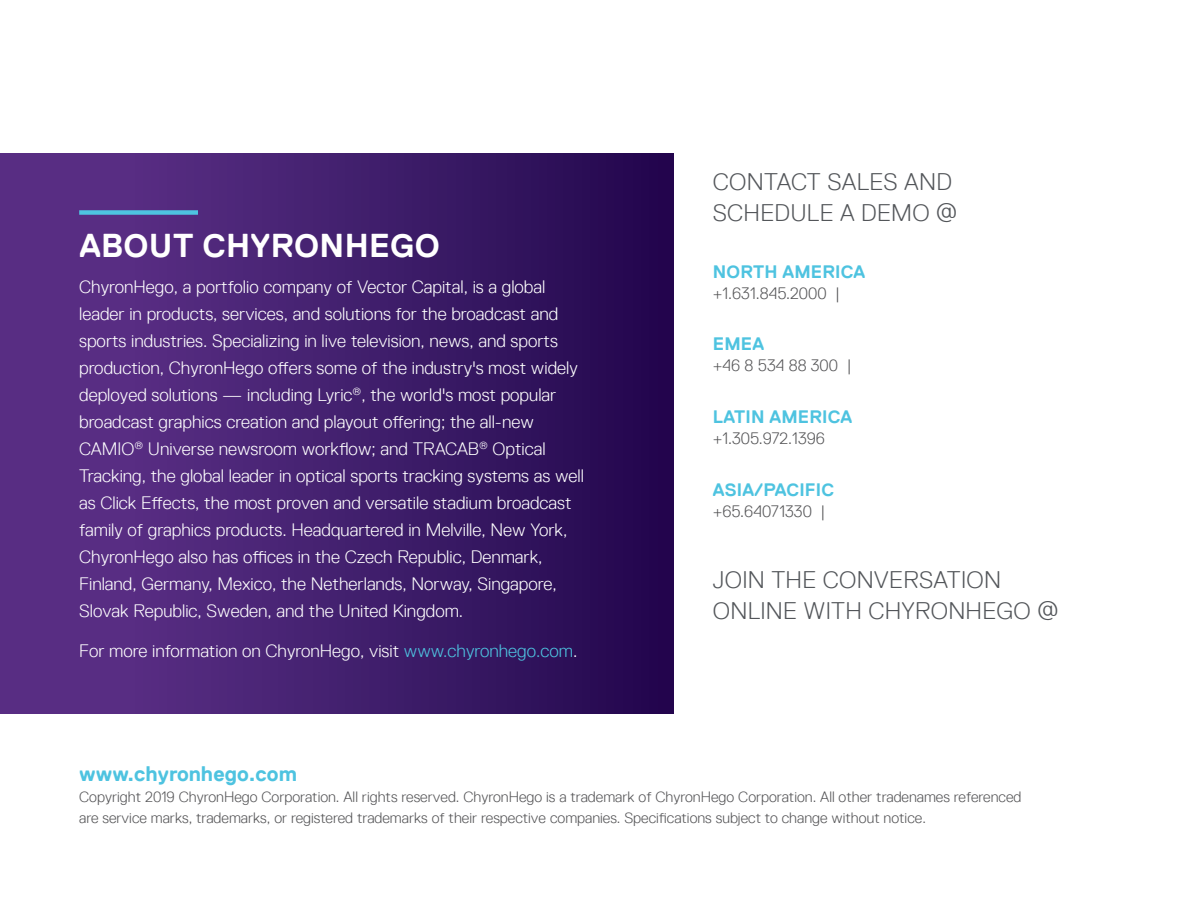
<style>
.page{position:relative;width:1188px;height:918px;background:#fff}
.page>*{position:absolute;margin:0;border:0;box-sizing:border-box;transform-origin:0 0}
.t1{font:700 33px "Replica LX";letter-spacing:.01em;color:#fff}
.t2{font:300 24px/31.5px "Replica LX";letter-spacing:.01em;color:#53565a}
.t3{font:700 21px "Replica LX";color:#4ec3e0}
.t4{font:300 18px/27px "Replica LX";color:#fff}
.t5{font:700 18px "Replica LX";letter-spacing:.01em;color:#4ec3e0}
.t6{font:300 16.5px "Replica LX";color:#545456}
.t7{font:300 15px/21px "Replica LX";color:#545456}
.s1{color:#4ec3e0}
</style>
<div class="page">
<svg style="left:0;top:153px;width:673px;height:561px;background:#421e6d"></svg>
<div style="left:79px;top:210px;width:119px;height:5px;background:#4ec3e0"></div>
<h1 class="t1" style="left:79px;top:228px;width:362px">ABOUT CHYRONHEGO</h1>
<p class="t4" style="left:79px;top:273px;width:506px">ChyronHego, a portfolio company of Vector Capital, is a global leader in products, services, and solutions for the broadcast and sports industries. Specializing in live television, news, and sports production, ChyronHego offers some of the industry's most widely deployed solutions — including Lyric<sup>®</sup>, the world's most popular broadcast graphics creation and playout offering; the all-new CAMIO<sup>®</sup> Universe newsroom workflow; and TRACAB<sup>®</sup> Optical Tracking, the global leader in optical sports tracking systems as well as Click Effects, the most proven and versatile stadium broadcast family of graphics products. Headquartered in Melville, New York, ChyronHego also has offices in the Czech Republic, Denmark, Finland, Germany, Mexico, the Netherlands, Norway, Singapore, Slovak Republic, Sweden, and the United Kingdom.</p>
<p class="t4" style="left:79px;top:637px;width:500px">For more information on ChyronHego, visit <span class="s1">www.chyronhego.com</span>.</p>
<h2 class="t2" style="left:713px;top:166px;width:246px">CONTACT SALES AND<br>SCHEDULE A DEMO @</h2>
<p class="t5" style="left:713px;top:261px;width:154px">NORTH AMERICA</p>
<p class="t6" style="left:713px;top:284px;width:129px">+1.631.845.2000 |</p>
<p class="t5" style="left:713px;top:334px;width:53px">EMEA</p>
<p class="t6" style="left:713px;top:356px;width:140px">+46 8 534 88 300 |</p>
<p class="t5" style="left:713px;top:407px;width:141px">LATIN AMERICA</p>
<p class="t6" style="left:713px;top:429px;width:114px">+1.305.972.1396</p>
<p class="t5" style="left:713px;top:480px;width:123px">ASIA/PACIFIC</p>
<p class="t6" style="left:713px;top:502px;width:114px">+65.64071330 |</p>
<h2 class="t2" style="left:713px;top:564px;width:347px">JOIN THE CONVERSATION<br>ONLINE WITH CHYRONHEGO @</h2>
<p class="t3" style="left:79px;top:762px;width:219px">www.chyronhego.com</p>
<p class="t7" style="left:79px;top:787px;width:944px">Copyright 2019 ChyronHego Corporation. All rights reserved. ChyronHego is a trademark of ChyronHego Corporation. All other tradenames referenced are service marks, trademarks, or registered trademarks of their respective companies. Specifications subject to change without notice.</p>
</div>
